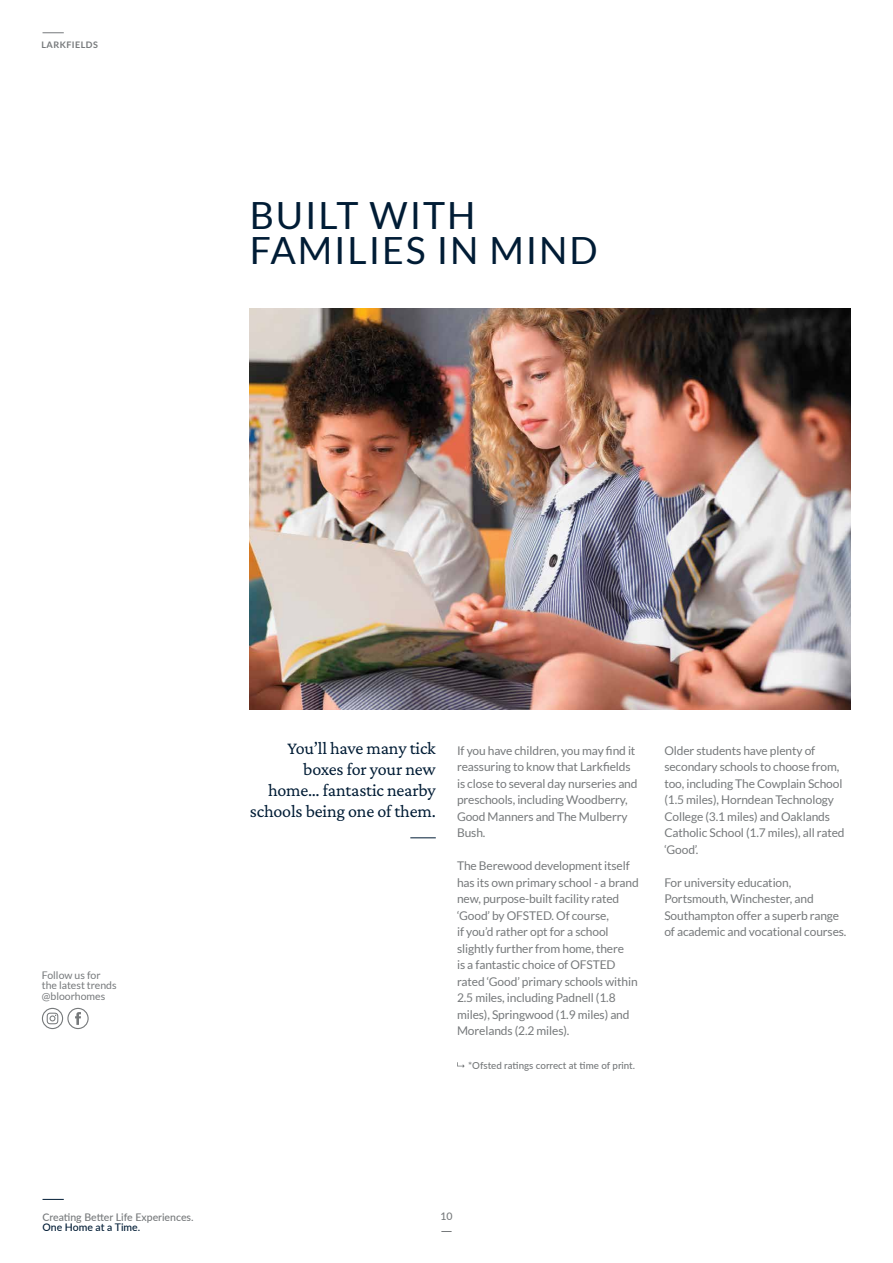
<style>
.page{position:relative;width:893px;height:1263px;background:#fff}
.page>*{position:absolute;margin:0;border:0;box-sizing:border-box;transform-origin:0 0}
.t1{font:37.5px/34.5px "Lato";letter-spacing:.05em;color:#001c35}
.t2{font:18px/21px "Crimson Pro";letter-spacing:-.01em;color:#001c35;text-align:right}
.t3{font:12px/16.5px "Lato";letter-spacing:-.01em;color:#76797b}
.t4{font:10.5px/10.5px "Lato";color:#76797b}
.t5{font:500 10.5px "Lato";color:#76797b}
.t6{font:500 10.5px "Lato";color:#001c35}
.t7{font:500 9.75px "Lato";color:#76797b}
.t8{font:700 9px "Lato";letter-spacing:.05em;color:#76797b}
</style>
<div class="page">
<svg style="left:43px;top:33px;width:21px;height:1px"></svg>
<svg style="left:43px;top:1199px;width:21px;height:1px"></svg>
<img style="left:250px;top:308px;width:600px;height:401px">
<div style="left:67px;top:1008px;width:22px;height:21px;border:1px solid #76797b;border-radius:10px"></div>
<svg style="left:75px;top:1012px;width:6px;height:13px"></svg>
<div style="left:42px;top:1008px;width:21px;height:21px;border:1px solid #76797b;border-radius:10px"></div>
<svg style="left:47px;top:1013px;width:11px;height:11px"></svg>
<svg style="left:457px;top:1062px;width:8px;height:6px"></svg>
<svg style="left:410px;top:837px;width:26px;height:1px"></svg>
<p class="t8" style="left:41px;top:40px;width:58px">LARKFIELDS</p>
<h1 class="t1" style="left:250px;top:198px;width:349px">BUILT WITH<br>FAMILIES IN MIND</h1>
<p class="t4" style="left:42px;top:970px;width:76px">Follow us for the latest trends @bloorhomes</p>
<p class="t5" style="left:43px;top:1209px;width:153px">Creating Better Life Experiences.</p>
<p class="t6" style="left:43px;top:1220px;width:99px">One Home at a Time.</p>
<h2 class="t2" style="left:250px;top:738px;width:187px">You’ll have many tick boxes for your new home… fantastic nearby schools being one of them.</h2>
<p class="t3" style="left:457px;top:742px;width:182px">If you have children, you may find it reassuring to know that Larkfields is close to several day nurseries and preschools, including Woodberry,<br>Good Manners and The Mulberry<br>Bush.</p>
<p class="t3" style="left:457px;top:858px;width:183px">The Berewood development itself has its own primary school - a brand new, purpose-built facility rated ‘Good’ by OFSTED. Of course,<br>if you’d rather opt for a school slightly further from home, there<br>is a fantastic choice of OFSTED rated ‘Good’ primary schools within<br>2.5 miles, including Padnell (1.8 miles), Springwood (1.9 miles) and<br>Morelands (2.2 miles).</p>
<p class="t7" style="left:468px;top:1059px;width:169px">*Ofsted ratings correct at time of print.</p>
<p class="t3" style="left:664px;top:742px;width:182px">Older students have plenty of secondary schools to choose from, too, including The Cowplain School (1.5 miles), Horndean Technology<br>College (3.1 miles) and Oaklands<br>Catholic School (1.7 miles), all rated ‘Good’.</p>
<p class="t3" style="left:664px;top:874px;width:184px">For university education,<br>Portsmouth, Winchester, and<br>Southampton offer a superb range of academic and vocational courses.</p>
<p class="t5" style="left:440px;top:1209px;width:14px">10</p>
</div>
